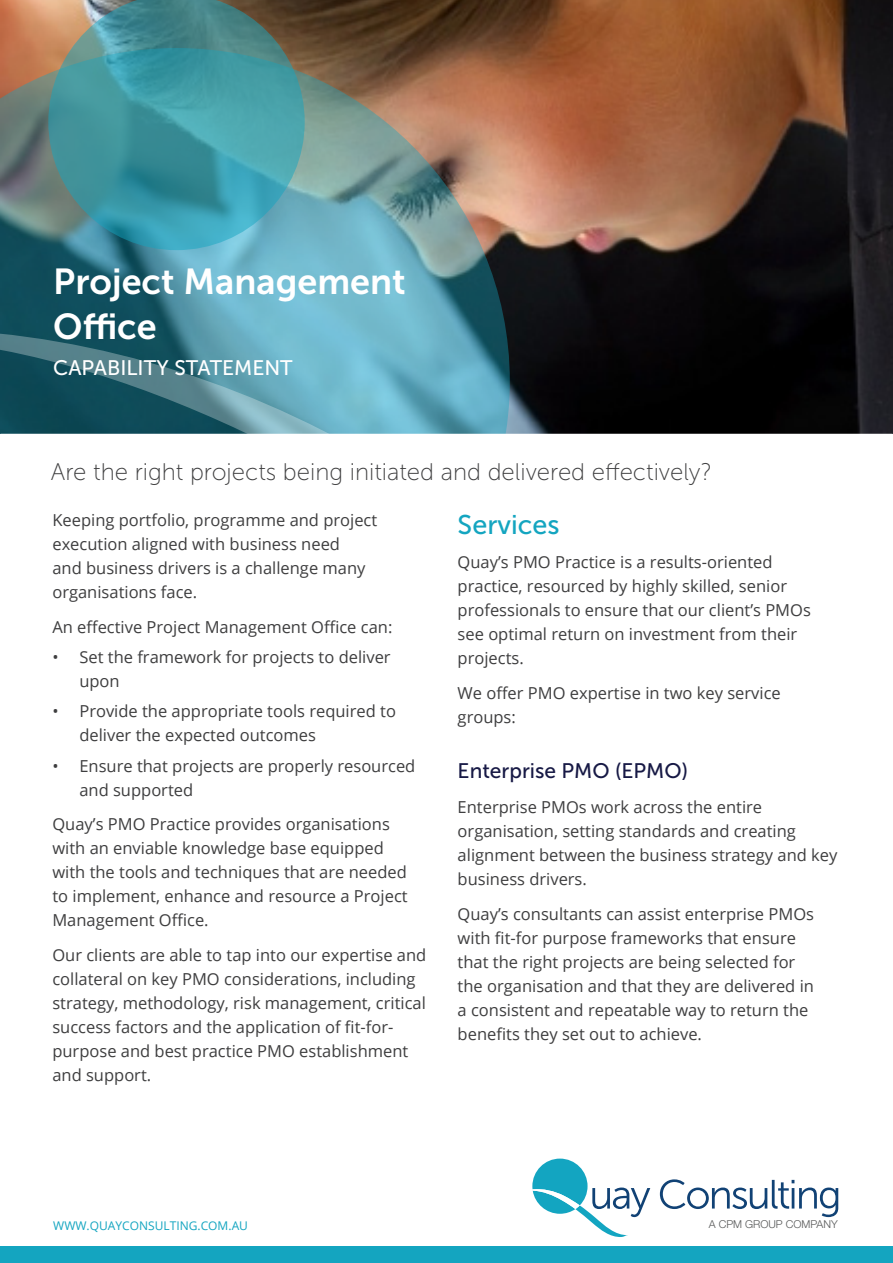
<style>
.page{position:relative;width:893px;height:1263px;background:#fff}
.page>*{position:absolute;margin:0;border:0;box-sizing:border-box;transform-origin:0 0}
.t1{font:36px/45px "Museo Sans 700";color:#fff}
.Heading_1{font:27px "Museo Sans 500";color:#14a5c0}
.EBK_Story_Intro{font:24px "Museo Sans 100";color:#3e3e3f}
.t2{font:21px "Museo Sans 500";color:#fff}
.Heading_2{font:21px "Museo Sans 500";color:#171945}
.Body{font:16.5px/24px "Open Sans";color:#3e3e3f}
.t3{font:12px "Open Sans";color:#14a5c0}
.t4{font:300 10.8px "Helvetica Neue";color:#565757}
</style>
<div class="page">
<img style="left:0;top:0;width:893px;height:434px">
<svg style="left:532px;top:1158px;width:118px;height:79px"></svg>
<svg style="left:660px;top:1179px;width:178px;height:38px"></svg>
<div style="left:0;top:1246px;width:893px;height:17px;background:#14a5c0"></div>
<svg style="left:0;top:48px;width:510px;height:270px"></svg>
<svg style="left:48px;top:0;width:257px;height:250px"></svg>
<svg style="left:0;top:318px;width:561px;height:116px"></svg>
<h1 class="t1" style="left:53px;top:259px;width:354px">Project Management<br>Office</h1>
<p class="t2" style="left:53px;top:356px;width:241px">CAPABILITY STATEMENT</p>
<p class="EBK_Story_Intro" style="left:51px;top:459px;width:663px">Are the right projects being initiated and delivered effectively?</p>
<p class="Body" style="left:52px;top:507px;width:326px">Keeping portfolio, programme and project execution aligned with business need<br>and business drivers is a challenge many organisations face.</p>
<p class="Body" style="left:52px;top:614px;width:341px">An effective Project Management Office can:</p>
<p class="Body" style="left:79px;top:644px;width:313px;text-indent:-27px">• Set the framework for projects to deliver upon</p>
<p class="Body" style="left:79px;top:699px;width:318px;text-indent:-27px">• Provide the appropriate tools required to deliver the expected outcomes</p>
<p class="Body" style="left:79px;top:753px;width:337px;text-indent:-27px">• Ensure that projects are properly resourced and supported</p>
<p class="Body" style="left:52px;top:812px;width:357px">Quay’s PMO Practice provides organisations with an enviable knowledge base equipped with the tools and techniques that are needed to implement, enhance and resource a Project Management Office.</p>
<p class="Body" style="left:52px;top:943px;width:375px">Our clients are able to tap into our expertise and collateral on key PMO considerations, including strategy, methodology, risk management, critical success factors and the application of fit-for&shy;purpose and best practice PMO establishment and support.</p>
<p class="Heading_1" style="left:458px;top:509px;width:103px">Services</p>
<p class="Body" style="left:458px;top:550px;width:355px">Quay’s PMO Practice is a results-oriented practice, resourced by highly skilled, senior professionals to ensure that our client’s PMOs see optimal return on investment from their projects.</p>
<p class="Body" style="left:458px;top:680px;width:325px">We offer PMO expertise in two key service groups:</p>
<p class="Heading_2" style="left:458px;top:760px;width:232px">Enterprise PMO (EPMO)</p>
<p class="Body" style="left:458px;top:794px;width:381px">Enterprise PMOs work across the entire organisation, setting standards and creating alignment between the business strategy and key business drivers.</p>
<p class="Body" style="left:458px;top:901px;width:358px">Quay’s consultants can assist enterprise PMOs with fit-for purpose frameworks that ensure that the right projects are being selected for the organisation and that they are delivered in a consistent and repeatable way to return the benefits they set out to achieve.</p>
<p class="t3" style="left:53px;top:1217px;width:196px">WWW.QUAYCONSULTING.COM.AU</p>
<p class="t4" style="left:709px;top:1215px;width:130px">A CPM GROUP COMPANY</p>
</div>
